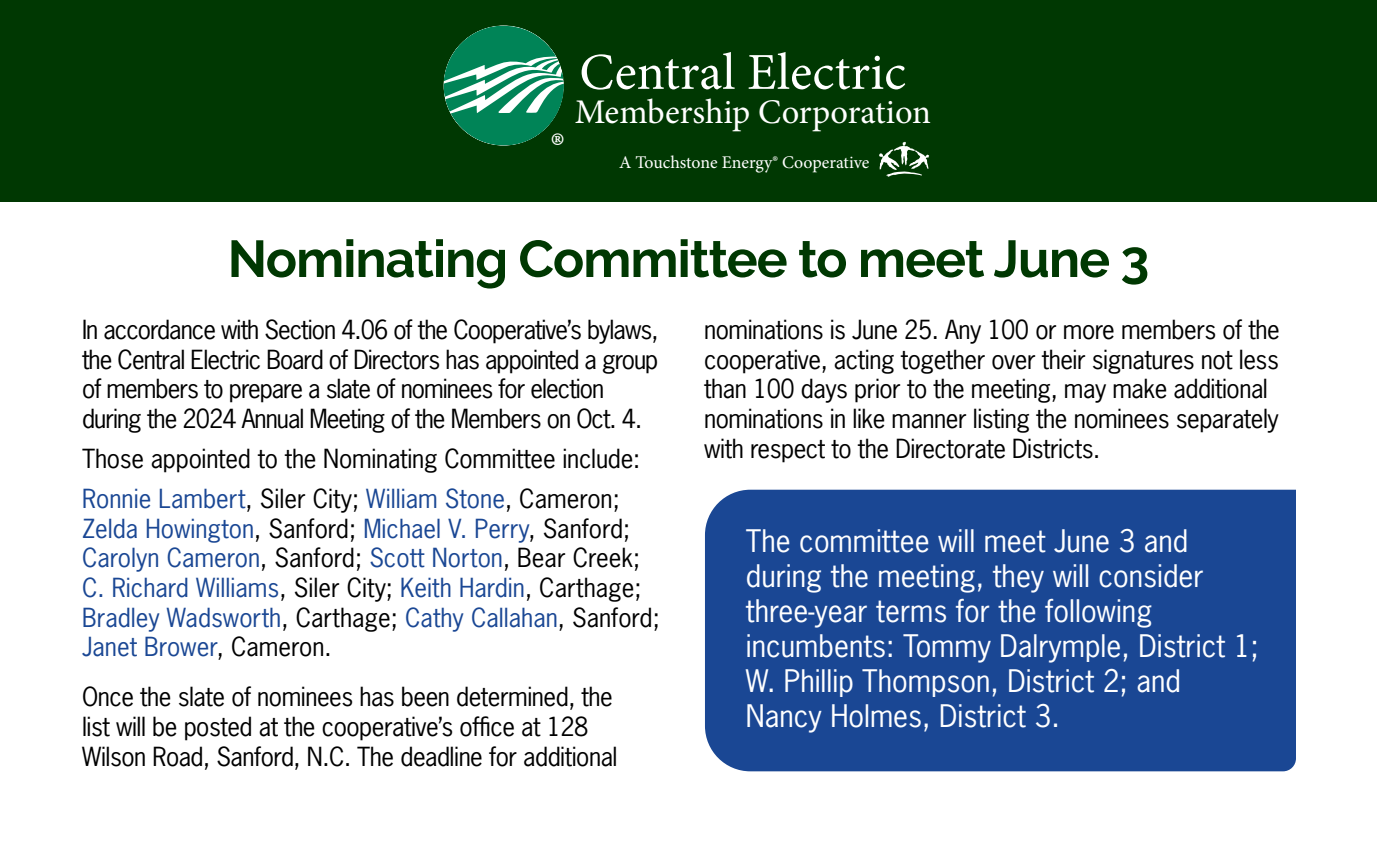
<style>
.page{position:relative;width:1377px;height:851px;background:#fff}
.page>*{position:absolute;margin:0;border:0;box-sizing:border-box;transform-origin:0 0}
.t1{font:700 51.75px "Raleway";letter-spacing:-.02em;color:#003802}
.t2{font:51.75px "Minion Pro";letter-spacing:.005em;color:#fff}
.t3{font:45px "Minion Pro";color:#fff}
.t4{font:34.65px "Minion Pro";color:#fff}
.t5{font:29.25px/35.1px "News Gothic Std";color:#fff}
.t6{font:24.75px/29.7px "News Gothic Std";letter-spacing:-.02em;color:#000}
.t7{font:24.75px/29.7px "News Gothic Std";color:#1a4794}
.t8{font:24.75px/29.7px "News Gothic Std";letter-spacing:-.04em;color:#000}
.t9{font:17.78px "Minion Pro";letter-spacing:-.005em;color:#fff}
.s1{color:#1a4794}
.s2{color:#000}
</style>
<div class="page">
<div style="left:0;top:0;width:1377px;height:202px;background:#003802"></div>
<svg style="left:879px;top:142px;width:50px;height:35px"></svg>
<svg style="left:444px;top:25px;width:120px;height:121px"></svg>
<div style="left:705px;top:489px;width:591px;height:282px;background:#1a4794"></div>
<h2 class="t3" style="left:550px;top:119px;width:16px">®</h2>
<h1 class="t2" style="left:579px;top:38px;width:328px">Central Electric</h1>
<h3 class="t4" style="left:575px;top:89px;width:358px">Membership Corporation</h3>
<p class="t9" style="left:619px;top:151px;width:252px">A Touchstone Energy® Cooperative</p>
<h1 class="t1" style="left:228px;top:229px;width:923px">Nominating Committee to meet June 3</h1>
<p class="t8" style="left:82px;top:314px;width:578px">In accordance with Section 4.06 of the Cooperative’s bylaws, the Central Electric Board of Directors has appointed a group of members to prepare a slate of nominees for election during the 2024 Annual Meeting of the Members on Oct. 4.</p>
<p class="t6" style="left:82px;top:438px;width:560px;line-height:39.8px">Those appointed to the Nominating Committee include:<br><span class="s1">Ronnie Lambert</span>, Siler City; <span class="s1">William Stone</span>, Cameron;</p>
<p class="t7" style="left:82px;top:513px;width:579px">Zelda Howington<span class="s2">, Sanford;</span> Michael V. Perry<span class="s2">, Sanford; </span>Carolyn Cameron<span class="s2">, Sanford;</span> Scott Norton<span class="s2">, Bear Creek; </span>C. Richard Williams<span class="s2">, Siler City;</span> Keith Hardin<span class="s2">, Carthage; </span>Bradley Wadsworth<span class="s2">, Carthage;</span> Cathy Callahan<span class="s2">, Sanford; </span>Janet Brower<span class="s2">, Cameron.</span></p>
<p class="t6" style="left:82px;top:682px;width:537px">Once the slate of nominees has been determined, the list will be posted at the cooperative’s office at 128<br>Wilson Road, Sanford, N.C. The deadline for additional</p>
<p class="t6" style="left:704px;top:314px;width:577px">nominations is June 25. Any 100 or more members of the cooperative, acting together over their signatures not less than 100 days prior to the meeting, may make additional nominations in like manner listing the nominees separately with respect to the Directorate Districts.</p>
<p class="t5" style="left:746px;top:523px;width:515px">The committee will meet June 3 and during the meeting, they will consider three-year terms for the following incumbents: Tommy Dalrymple, District 1; W. Phillip Thompson, District 2; and Nancy Holmes, District 3.</p>
</div>
